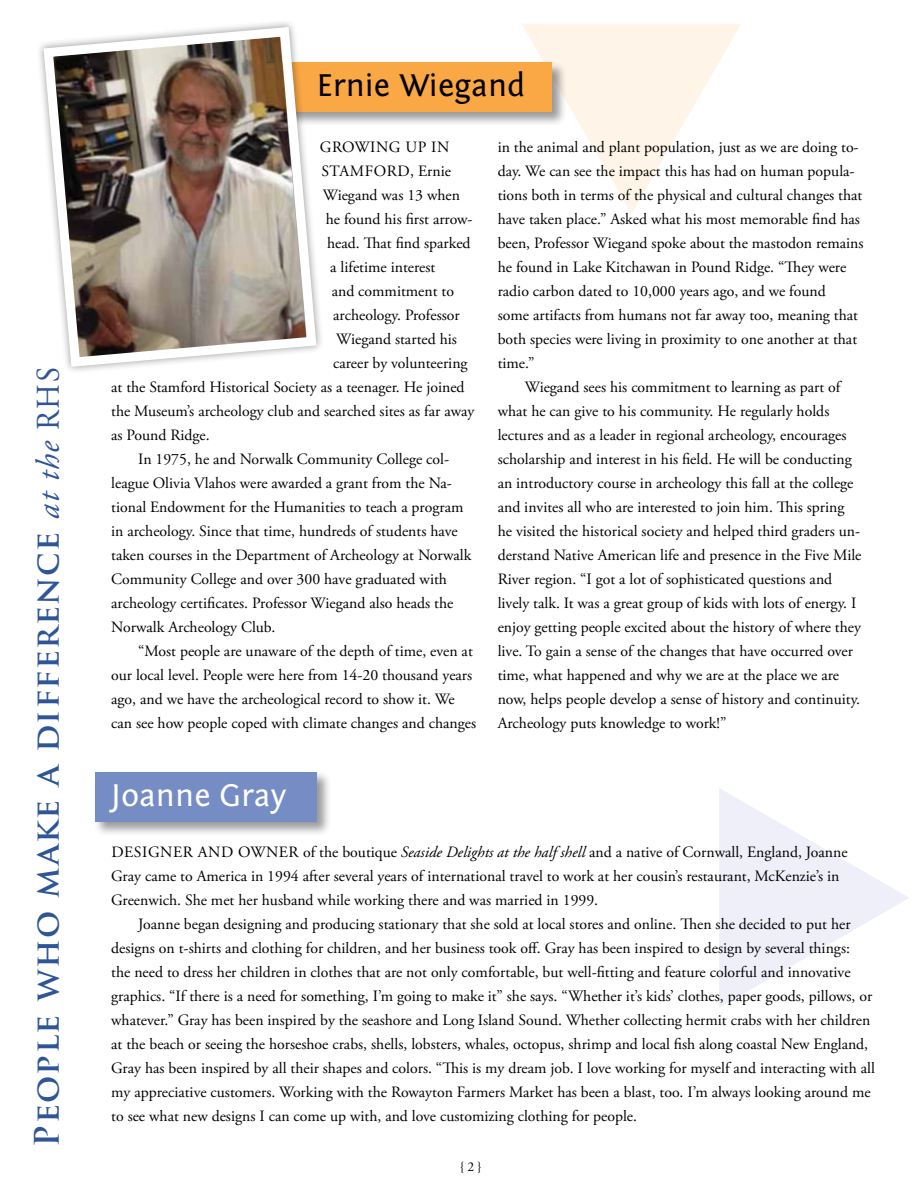
<style>
.page{position:relative;width:918px;height:1188px;background:#fff}
.page>*{position:absolute;margin:0;border:0;box-sizing:border-box;transform-origin:0 0}
.t1{font:700 33px "Trajan Pro";letter-spacing:.05em;color:#2e5598}
.t2{font:33px "Fontin Sans";color:#000}
.t3{font:33px "Fontin Sans";color:#fff}
.t4{font:15.75px/24px "Adobe Garamond Pro";color:#000}
.t5{font:15.75px/24px "Adobe Garamond Pro";letter-spacing:.035em;color:#000}
.t6{font:13.5px "Adobe Garamond Pro";color:#000}
.s1{font-family:"Adobe Garamond Pro";font-weight:400;font-style:italic}
.s2{font-family:"Adobe Garamond Pro";font-weight:400}
.s3{font-style:italic}
</style>
<div class="page">
<div style="left:277px;top:61px;width:290px;height:66px;background:#000;opacity:.4"></div>
<div style="left:279px;top:63px;width:273px;height:49px;background:#faa745"></div>
<div style="left:36px;top:19px;width:288px;height:356px;background:#fff"></div>
<img style="left:39px;top:22px;width:282px;height:349px">
<div style="left:94px;top:771px;width:237px;height:65px;background:#000;opacity:.4"></div>
<div style="left:95px;top:772px;width:221px;height:50px;background:#758dc4"></div>
<svg style="left:521px;top:61px;width:46px;height:66px"></svg>
<h1 class="t1" style="left:26px;top:1147px;width:781px;rotate:-90deg">People who make a difference <span class="s1">at the</span> <span class="s2">RHS</span></h1>
<h1 class="t2" style="left:316px;top:67px;width:210px">Ernie Wiegand</h1>
<p class="t5" style="left:320px;top:135px;width:131px">Growing up in<br>Stamf</p>
<p class="t4" style="left:374px;top:159px;width:79px">ord , Ernie</p>
<p class="t4" style="left:323px;top:183px;width:139px">Wiegand was 13 when</p>
<p class="t4" style="left:326px;top:207px;width:148px">he found his first arrow-</p>
<p class="t4" style="left:327px;top:231px;width:145px">head. That find sparked</p>
<p class="t4" style="left:330px;top:255px;width:107px">a lifetime interest</p>
<p class="t4" style="left:332px;top:279px;width:124px">and commitment to</p>
<p class="t4" style="left:333px;top:303px;width:128px">archeology. Professor</p>
<p class="t4" style="left:336px;top:327px;width:122px">Wiegand started his</p>
<p class="t4" style="left:333px;top:351px;width:136px">career by volunteering</p>
<p class="t4" style="left:111px;top:375px;width:355px">at the Stamford Historical Society as a teenager. He joined</p>
<p class="t4" style="left:111px;top:399px;width:365px">the Museum’s archeology club and searched sites as far away</p>
<p class="t4" style="left:111px;top:423px;width:100px">as Pound Ridge.</p>
<p class="t4" style="left:138px;top:447px;width:312px">In 1975, he and Norwalk Community College col-</p>
<p class="t4" style="left:111px;top:471px;width:342px">league Olivia Vlahos were awarded a grant from the Na-</p>
<p class="t4" style="left:111px;top:495px;width:354px">tional Endowment for the Humanities to teach a program</p>
<p class="t4" style="left:111px;top:519px;width:348px">in archeology. Since that time, hundreds of students have</p>
<p class="t4" style="left:111px;top:543px;width:362px">taken courses in the Department of Archeology at Norwalk</p>
<p class="t4" style="left:111px;top:567px;width:337px">Community College and over 300 have graduated with</p>
<p class="t4" style="left:111px;top:591px;width:344px">archeology certificates. Professor Wiegand also heads the</p>
<p class="t4" style="left:111px;top:615px;width:166px">Norwalk Archeology Club.</p>
<p class="t4" style="left:138px;top:639px;width:336px">“Most people are unaware of the depth of time, even at</p>
<p class="t4" style="left:111px;top:663px;width:363px">our local level. People were here from 14-20 thousand years</p>
<p class="t4" style="left:111px;top:687px;width:345px">ago, and we have the archeological record to show it. We</p>
<p class="t4" style="left:111px;top:711px;width:366px">can see how people coped with climate changes and changes</p>
<p class="t4" style="left:498px;top:135px;width:367px">in the animal and plant population, just as we are doing to&shy;day. We can see the impact this has had on human popula&shy;tions both in terms of the physical and cultural changes that have taken place.” Asked what his most memorable find has been, Professor Wiegand spoke about the mastodon remains he found in Lake Kitchawan in Pound Ridge. “They were radio carbon dated to 10,000 years ago, and we found<br>some artifacts from humans not far away too, meaning that both species were living in proximity to one another at that time.”</p>
<p class="t4" style="left:498px;top:375px;width:365px;text-indent:27px">Wiegand sees his commitment to learning as part of what he can give to his community. He regularly holds lectures and as a leader in regional archeology, encourages scholarship and interest in his field. He will be conducting an introductory course in archeology this fall at the college and invites all who are interested to join him. This spring he visited the historical society and helped third graders un&shy;derstand Native American life and presence in the Five Mile River region. “I got a lot of sophisticated questions and lively talk. It was a great group of kids with lots of energy. I enjoy getting people excited about the history of where they live. To gain a sense of the changes that have occurred over time, what happened and why we are at the place we are now, helps people develop a sense of history and continuity.<br>Archeology puts knowledge to work!”</p>
<h1 class="t3" style="left:111px;top:777px;width:177px">Joanne Gray</h1>
<p class="t4" style="left:111px;top:840px;width:23px">Desig</p>
<p class="t4" style="left:111px;top:840px;width:738px;text-indent:49px">ner and owner of the boutique <span class="s3">Seaside Delights at the half shell</span> and a native of Cornwall, England, Joanne<br>Gray came to America in 1994 after several years of international travel to work at her cousin’s restaurant, McKenzie’s in<br>Greenwich. She met her husband while working there and was married in 1999.</p>
<p class="t4" style="left:111px;top:912px;width:765px;text-indent:27px">Joanne began designing and producing stationary that she sold at local stores and online. Then she decided to put her designs on t-shirts and clothing for children, and her business took off. Gray has been inspired to design by several things:<br>the need to dress her children in clothes that are not only comfortable, but well-fitting and feature colorful and innovative graphics. “If there is a need for something, I’m going to make it” she says. “Whether it’s kids’ clothes, paper goods, pillows, or whatever.” Gray has been inspired by the seashore and Long Island Sound. Whether collecting hermit crabs with her children at the beach or seeing the horseshoe crabs, shells, lobsters, whales, octopus, shrimp and local fish along coastal New England, Gray has been inspired by all their shapes and colors. “This is my dream job. I love working for myself and interacting with all my appreciative customers. Working with the Rowayton Farmers Market has been a blast, too. I’m always looking around me to see what new designs I can come up with, and love customizing clothing for people.</p>
<p class="t6" style="left:460px;top:1158px;width:24px">{ 2 }</p>
</div>
